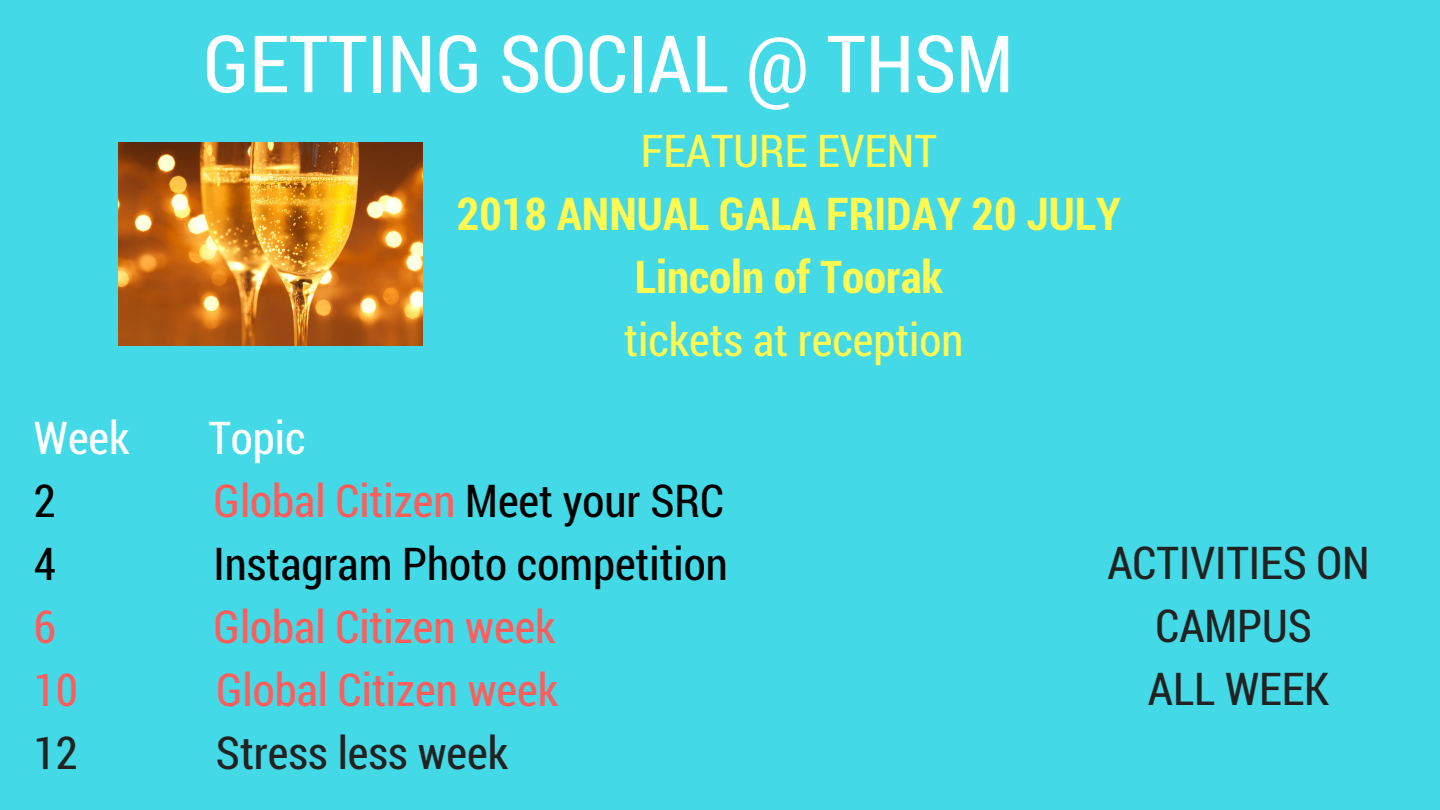
<style>
.page{position:relative;width:1440px;height:810px;background:#44d9e6}
.page>*{position:absolute;margin:0;border:0;box-sizing:border-box;transform-origin:0 0}
.t1{font:79.2px "Roboto Condensed";color:#fff}
.t2{font:45.3px "Roboto Condensed";color:#ff5c5c}
.t3{font:45.3px/63px "Roboto Condensed";color:#222;text-align:center}
.t4{font:700 45.3px/63px "Roboto Condensed";color:#fff952;text-align:center}
.t5{font:45.3px "Roboto Condensed";color:#fff952}
.t6{font:45.3px "Roboto Condensed";color:#000}
.t7{font:45.3px "Roboto Condensed";color:#fff}
.s1{color:#000}
</style>
<div class="page">
<img style="left:118px;top:142px;width:305px;height:204px">
<h1 class="t1" style="left:203px;top:9px;width:812px">GETTING SOCIAL @ THSM</h1>
<p class="t5" style="left:641px;top:120px;width:298px">FEATURE EVENT</p>
<p class="t4" style="left:457px;top:181px;width:665px">2018 ANNUAL GALA FRIDAY 20 JULY<br>Lincoln of Toorak</p>
<p class="t5" style="left:624px;top:309px;width:341px">tickets at reception</p>
<p class="t7" style="left:34px;top:406px;width:97px">Week</p>
<p class="t7" style="left:208px;top:406px;width:99px">Topic</p>
<p class="t6" style="left:34px;top:469px;width:24px">2</p>
<p class="t2" style="left:214px;top:469px;width:512px">Global Citizen <span class="s1">Meet your SRC</span></p>
<p class="t6" style="left:34px;top:532px;width:24px">4</p>
<p class="t6" style="left:214px;top:532px;width:516px">Instagram Photo competition</p>
<p class="t2" style="left:34px;top:595px;width:24px">6</p>
<p class="t2" style="left:214px;top:595px;width:344px">Global Citizen week</p>
<p class="t2" style="left:34px;top:658px;width:46px">10</p>
<p class="t2" style="left:216px;top:658px;width:344px">Global Citizen week</p>
<p class="t3" style="left:34px;top:720px;width:46px">12</p>
<p class="t3" style="left:216px;top:720px;width:294px">Stress less week</p>
<p class="t3" style="left:1107px;top:530px;width:264px">ACTIVITIES ON<br>CAMPUS<br>ALL WEEK</p>
</div>
